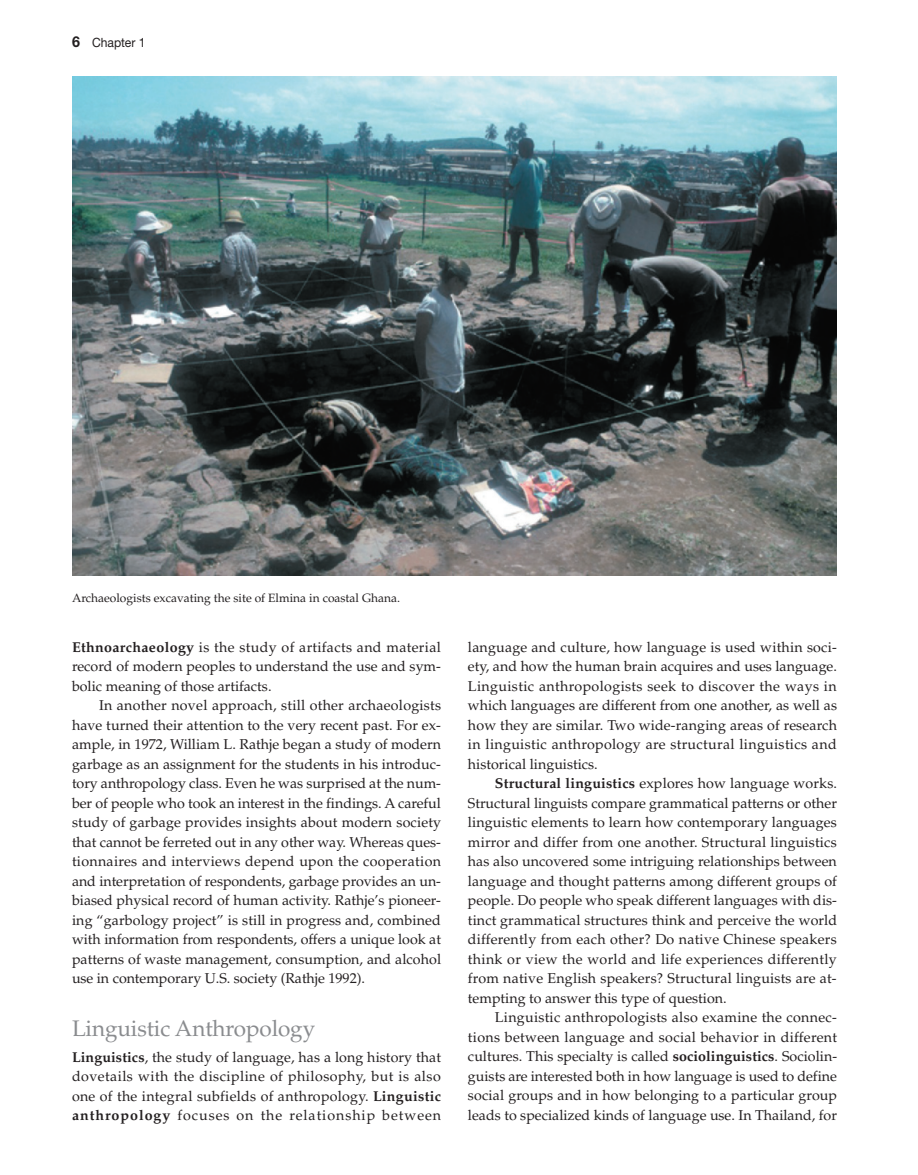
<style>
.page{position:relative;width:918px;height:1175px;background:#fff}
.page>*{position:absolute;margin:0;border:0;box-sizing:border-box;transform-origin:0 0}
.t1{font:22.5px "Palatino LT Pro";letter-spacing:-.005em;color:#8a8c8f}
.t2{font:14.25px/19.5px "Palatino LT Pro";letter-spacing:.005em;color:#231f20;text-align:justify}
.t3{font:14.25px "Palatino LT Pro";letter-spacing:.025em;color:#231f20}
.t4{font:12.75px "Helvetica Neue LTW1 G";color:#231f20;scale:.95 1}
.t5{font:12px "Palatino LT Pro";color:#231f20}
.s1{font-weight:700;font-size:15px}
.s2{font-weight:700}
</style>
<div class="page">
<img style="left:72px;top:77px;width:765px;height:498px">
<p class="t4" style="left:72px;top:34px;width:79px"><span class="s1">6</span> Chapter 1</p>
<p class="t5" style="left:72px;top:591px;width:330px">Archaeologists excavating the site of Elmina in coastal Ghana.</p>
<p class="t3" style="left:72px;top:638px;width:371px"><span class="s2">Ethnoarchaeology</span> is the study of artifacts and material</p>
<p class="t2" style="left:72px;top:657px;width:371px">record of modern peoples to understand the use and sym-</p>
<p class="t2" style="left:72px;top:676px;width:201px">bolic meaning of those artifacts.</p>
<p class="t2" style="left:99px;top:696px;width:344px">In another novel approach, still other archaeologists</p>
<p class="t2" style="left:72px;top:715px;width:370px">have turned their attention to the very recent past. For ex-</p>
<p class="t2" style="left:72px;top:735px;width:371px">ample, in 1972, William L. Rathje began a study of modern</p>
<p class="t2" style="left:72px;top:754px;width:371px">garbage as an assignment for the students in his introduc-</p>
<p class="t2" style="left:72px;top:774px;width:370px">tory anthropology class. Even he was surprised at the num-</p>
<p class="t2" style="left:72px;top:793px;width:370px">ber of people who took an interest in the findings. A careful</p>
<p class="t2" style="left:72px;top:813px;width:371px">study of garbage provides insights about modern society</p>
<p class="t2" style="left:72px;top:832px;width:370px">that cannot be ferreted out in any other way. Whereas ques-</p>
<p class="t2" style="left:72px;top:852px;width:371px">tionnaires and interviews depend upon the cooperation</p>
<p class="t2" style="left:72px;top:871px;width:371px">and interpretation of respondents, garbage provides an un-</p>
<p class="t2" style="left:72px;top:891px;width:371px">biased physical record of human activity. Rathje’s pioneer-</p>
<p class="t2" style="left:72px;top:910px;width:370px">ing “garbology project” is still in progress and, combined</p>
<p class="t2" style="left:72px;top:930px;width:371px">with information from respondents, offers a unique look at</p>
<p class="t2" style="left:72px;top:949px;width:371px">patterns of waste management, consumption, and alcohol</p>
<p class="t2" style="left:72px;top:969px;width:295px">use in contemporary U.S. society (Rathje 1992).</p>
<p class="t1" style="left:72px;top:1014px;width:245px">Linguistic Anthropology</p>
<p class="t2" style="left:72px;top:1047px;width:371px"><span class="s2">Linguistics</span>, the study of language, has a long history that dovetails with the discipline of philosophy, but is also one of the integral subfields of anthropology. <span class="s2">Linguistic anthropology</span> focuses on the relationship between</p>
<p class="t2" style="left:468px;top:637px;width:370px">language and culture, how language is used within soci-</p>
<p class="t2" style="left:468px;top:657px;width:371px">ety, and how the human brain acquires and uses language.</p>
<p class="t3" style="left:468px;top:677px;width:370px">Linguistic anthropologists seek to discover the ways in</p>
<p class="t2" style="left:468px;top:696px;width:371px">which languages are different from one another, as well as</p>
<p class="t2" style="left:468px;top:715px;width:370px">how they are similar. Two wide-ranging areas of research</p>
<p class="t3" style="left:468px;top:736px;width:370px">in linguistic anthropology are structural linguistics and</p>
<p class="t2" style="left:468px;top:754px;width:131px">historical linguistics.</p>
<p class="t2" style="left:495px;top:774px;width:344px"><span class="s2">Structural linguistics</span> explores how language works.</p>
<p class="t2" style="left:468px;top:793px;width:370px">Structural linguists compare grammatical patterns or other</p>
<p class="t2" style="left:468px;top:813px;width:370px">linguistic elements to learn how contemporary languages</p>
<p class="t2" style="left:468px;top:832px;width:370px">mirror and differ from one another. Structural linguistics</p>
<p class="t2" style="left:468px;top:852px;width:370px">has also uncovered some intriguing relationships between</p>
<p class="t2" style="left:468px;top:871px;width:371px">language and thought patterns among different groups of</p>
<p class="t2" style="left:468px;top:891px;width:370px">people. Do people who speak different languages with dis-</p>
<p class="t2" style="left:468px;top:910px;width:371px">tinct grammatical structures think and perceive the world</p>
<p class="t2" style="left:468px;top:930px;width:370px">differently from each other? Do native Chinese speakers</p>
<p class="t2" style="left:468px;top:949px;width:370px">think or view the world and life experiences differently</p>
<p class="t2" style="left:468px;top:969px;width:370px">from native English speakers? Structural linguists are at-</p>
<p class="t2" style="left:468px;top:988px;width:260px">tempting to answer this type of question.</p>
<p class="t2" style="left:495px;top:1008px;width:343px">Linguistic anthropologists also examine the connec-</p>
<p class="t2" style="left:468px;top:1027px;width:371px">tions between language and social behavior in different</p>
<p class="t2" style="left:468px;top:1047px;width:370px">cultures. This specialty is called <span class="s2">sociolinguistics</span>. Sociolin-</p>
<p class="t2" style="left:468px;top:1066px;width:370px">guists are interested both in how language is used to define</p>
<p class="t2" style="left:468px;top:1086px;width:371px">social groups and in how belonging to a particular group</p>
<p class="t2" style="left:468px;top:1105px;width:371px">leads to specialized kinds of language use. In Thailand, for</p>
</div>
